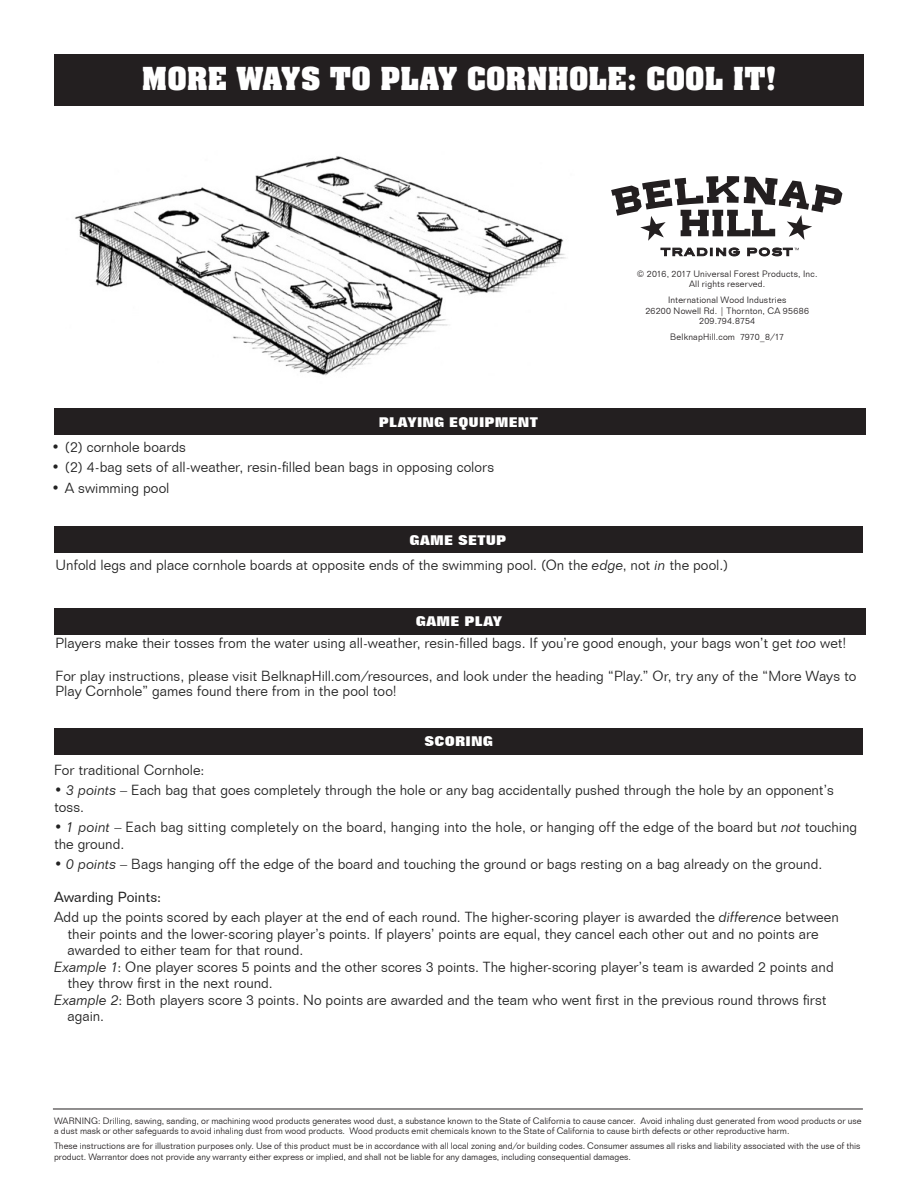
<style>
.page{position:relative;width:918px;height:1188px;background:#fff}
.page>*{position:absolute;margin:0;border:0;box-sizing:border-box;transform-origin:0 0}
.t1{font:700 27px "Aachen";letter-spacing:.01em;color:#fff}
.Normal__Web{font:300 14.25px/16.5px "Folio BT";color:#222}
.Heading_4{font:300 14.25px/15px "Folio BT";color:#222}
.Normal__Web-2{font:14.25px "Folio BT";letter-spacing:-.005em;color:#222}
.Heading_4-2{font:800 13.5px "Folio BT";letter-spacing:.01em;color:#fff}
.t2{font:300 9px/10.5px "Folio BT";letter-spacing:.005em;color:#231f20}
.s1{font-style:italic}
</style>
<div class="page">
<div style="left:54px;top:54px;width:810px;height:52px;background:#231f20"></div>
<div style="left:54px;top:408px;width:811px;height:27px;background:#231f20"></div>
<div style="left:54px;top:608px;width:811px;height:27px;background:#231f20"></div>
<svg style="left:661px;top:248px;width:79px;height:8px"></svg>
<svg style="left:747px;top:248px;width:52px;height:8px"></svg>
<svg style="left:611px;top:176px;width:231px;height:65px"></svg>
<div style="left:54px;top:526px;width:809px;height:27px;background:#231f20"></div>
<hr style="left:53px;top:1109px;width:810px;height:1px;background:#231f20">
<div style="left:54px;top:728px;width:809px;height:27px;background:#231f20"></div>
<img style="left:75px;top:156px;width:491px;height:220px">
<p class="t1" style="left:142px;top:59px;width:637px">MORE WAYS TO PLAY CORNHOLE: COOL IT!</p>
<p class="Heading_4-2" style="left:379px;top:414px;width:160px">PLAYING EQUIPMENT</p>
<p class="Heading_4" style="left:51px;top:439px;width:136px">• (2) cornhole boards</p>
<p class="Heading_4" style="left:51px;top:460px;width:444px">• (2) 4-bag sets of all-weather, resin-filled bean bags in opposing colors</p>
<p class="Heading_4" style="left:51px;top:480px;width:120px">• A swimming pool</p>
<p class="Heading_4-2" style="left:409px;top:532px;width:99px">GAME SETUP</p>
<p class="t2" style="left:637px;top:268px;width:182px;text-align:center">© 2016, 2017 Universal Forest Products, Inc.<br>All rights reserved.</p>
<p class="t2" style="left:645px;top:295px;width:165px;text-align:center">International Wood Industries<br>26200 Nowell Rd. | Thornton, CA 95686<br>209.794.8754</p>
<p class="t2" style="left:670px;top:332px;width:115px">BelknapHill.com 7970_8/17</p>
<p class="Heading_4" style="left:55px;top:557px;width:674px">Unfold legs and place cornhole boards at opposite ends of the swimming pool. (On the <span class="s1">edge</span>, not <span class="s1">in</span> the pool.)</p>
<p class="Heading_4-2" style="left:416px;top:613px;width:88px">GAME PLAY</p>
<p class="Heading_4" style="left:55px;top:636px;width:792px">Players make their tosses from the water using all-weather, resin-filled bags. If you’re good enough, your bags won’t get <span class="s1">too</span> wet!</p>
<p class="Heading_4" style="left:55px;top:669px;width:802px">For play instructions, please visit BelknapHill.com/resources, and look under the heading “Play.” Or, try any of the “More Ways to<br>Play Cornhole” games found there from in the pool too!</p>
<p class="Heading_4-2" style="left:425px;top:733px;width:70px">SCORING</p>
<p class="Normal__Web" style="left:54px;top:762px;width:152px">For traditional Cornhole:</p>
<p class="Normal__Web" style="left:54px;top:782px;width:781px">• <span class="s1">3 points</span> – Each bag that goes completely through the hole or any bag accidentally pushed through the hole by an opponent’s toss.</p>
<p class="Normal__Web" style="left:54px;top:819px;width:805px">• <span class="s1">1 point</span> – Each bag sitting completely on the board, hanging into the hole, or hanging off the edge of the board but <span class="s1">not</span> touching the ground.</p>
<p class="Normal__Web" style="left:54px;top:856px;width:770px">• <span class="s1">0 points</span> – Bags hanging off the edge of the board and touching the ground or bags resting on a bag already on the ground.</p>
<p class="Normal__Web-2" style="left:54px;top:888px;width:109px">Awarding Points:</p>
<p class="Normal__Web" style="left:68px;top:909px;width:773px;text-indent:-14px">Add up the points scored by each player at the end of each round. The higher-scoring player is awarded the <span class="s1">difference</span> between their points and the lower-scoring player’s points. If players’ points are equal, they cancel each other out and no points are awarded to either team for that round.</p>
<p class="Normal__Web" style="left:68px;top:958px;width:768px;text-indent:-14px"><span class="s1">Example 1</span>: One player scores 5 points and the other scores 3 points. The higher-scoring player’s team is awarded 2 points and they throw first in the next round.</p>
<p class="Normal__Web" style="left:68px;top:991px;width:761px;text-indent:-14px"><span class="s1">Example 2</span>: Both players score 3 points. No points are awarded and the team who went first in the previous round throws first again.</p>
<p class="t2" style="left:54px;top:1115px;width:809px">WARNING: Drilling, sawing, sanding, or machining wood products generates wood dust, a substance known to the State of California to cause cancer. Avoid inhaling dust generated from wood products or use a dust mask or other safeguards to avoid inhaling dust from wood products. Wood products emit chemicals known to the State of California to cause birth defects or other reproductive harm.</p>
<p class="t2" style="left:54px;top:1141px;width:808px">These instructions are for illustration purposes only. Use of this product must be in accordance with all local zoning and/or building codes. Consumer assumes all risks and liability associated with the use of this product. Warrantor does not provide any warranty either express or implied, and shall not be liable for any damages, including consequential damages.</p>
</div>
